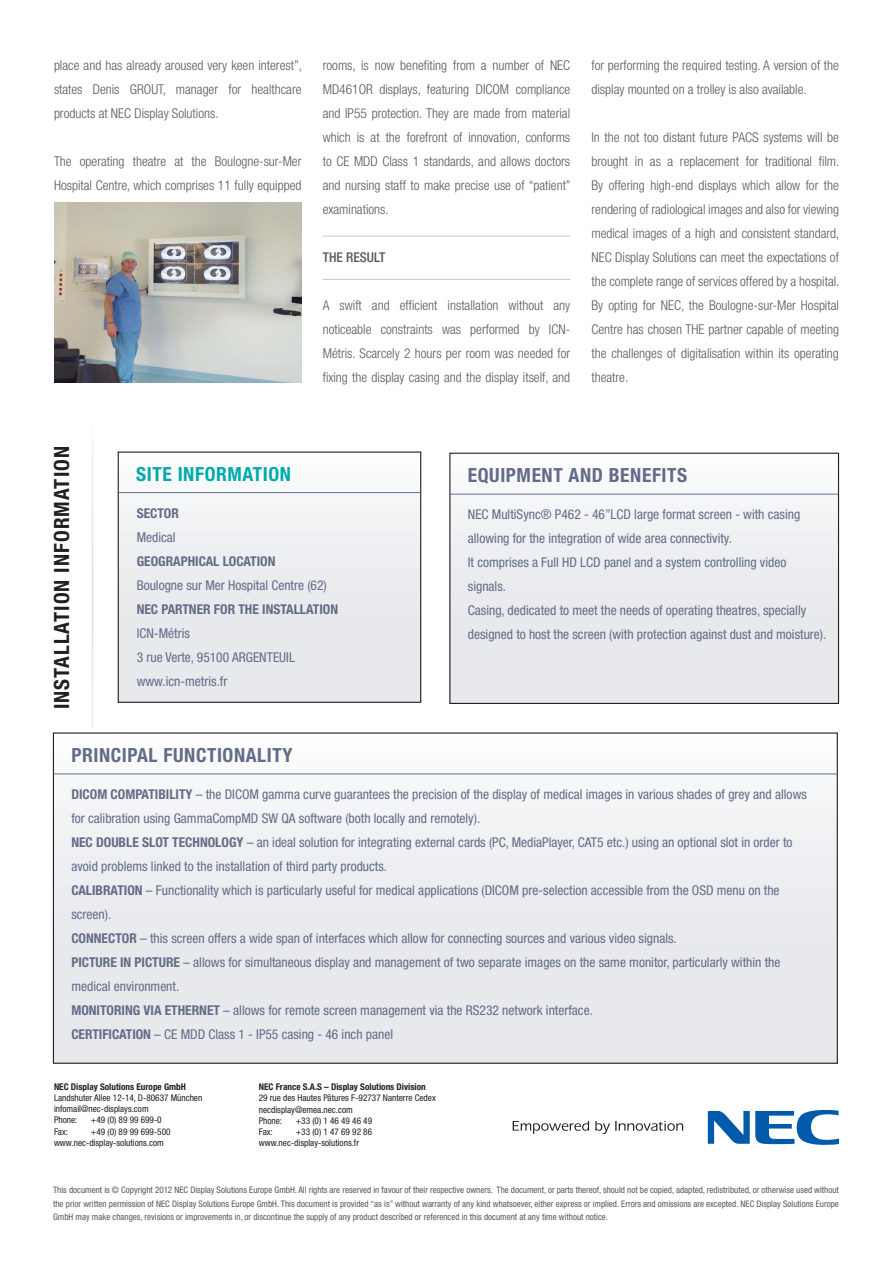
<style>
.page{position:relative;width:893px;height:1263px;background:#fff}
.page>*{position:absolute;margin:0;border:0;box-sizing:border-box;transform-origin:0 0}
.t1{font:700 condensed 21px "Helvetica Neue LT Std";letter-spacing:.05em;color:#231f20}
.t2{font:700 condensed 19.5px "Helvetica Neue LT Std";letter-spacing:.03em;color:#636c87}
.t3{font:700 condensed 19.5px "Helvetica Neue LT Std";letter-spacing:.03em;color:#00aaad}
.t4{font:condensed 13.5px/24px "Helvetica Neue LT Std";color:#636c87}
.BODY{font:300 condensed 13.5px/24px "Helvetica Neue LT Std";color:#57585a;text-align:justify}
.t5{font:700 condensed 13.5px "Helvetica Neue LT Std";color:#636c87}
.FILETES{font:500 condensed 13.5px "Helvetica Neue LT Std";color:#57585a}
.t6{font:condensed 9.3px "Helvetica Neue LT Std";color:#231f20}
.t7{font:700 condensed 9.3px "Helvetica Neue LT Std";color:#231f20}
.t8{font:condensed 9px/13.8px "Helvetica Neue LT Std";color:#57585a;text-align:justify}
.s1{font-weight:700}
</style>
<div class="page">
<hr style="left:323px;top:236px;width:247px;height:1px;background:#c7cbcf">
<hr style="left:323px;top:279px;width:247px;height:1px;background:#c7cbcf">
<svg style="left:513px;top:1121px;width:76px;height:13px"></svg>
<svg style="left:595px;top:1121px;width:88px;height:13px"></svg>
<svg style="left:708px;top:1110px;width:131px;height:35px"></svg>
<div style="left:118px;top:452px;width:303px;height:250px;background:linear-gradient(to bottom,#f9f9fa,#e3e4e9)"></div>
<div style="left:118px;top:451px;width:303px;height:252px;border:1px solid #231f20"></div>
<div style="left:450px;top:453px;width:388px;height:250px;background:linear-gradient(to bottom,#f7f8f9,#e4e5ea)"></div>
<div style="left:449px;top:453px;width:390px;height:251px;border:1px solid #231f20"></div>
<img style="left:91px;top:445px;width:2px;height:283px">
<hr style="left:118px;top:492px;width:303px;height:1px;background:#636c87">
<hr style="left:450px;top:494px;width:389px;height:1px;background:#636c87">
<div style="left:53px;top:733px;width:784px;height:330px;background:linear-gradient(to bottom,#f9f9fa,#e3e4e9)"></div>
<hr style="left:53px;top:773px;width:785px;height:1px;background:#636c87">
<img style="left:54px;top:202px;width:247px;height:181px">
<p class="BODY" style="left:54px;top:53px;width:249px">place and has already aroused very keen interest”, states Denis GROUT, manager for healthcare products at NEC Display Solutions.</p>
<p class="BODY" style="left:54px;top:149px;width:249px">The operating theatre at the Boulogne-sur-Mer<br>Hospital Centre, which comprises 11 fully equipped</p>
<p class="BODY" style="left:323px;top:53px;width:249px">rooms, is now benefiting from a number of NEC MD461OR displays, featuring DICOM compliance and IP55 protection. They are made from material which is at the forefront of innovation, conforms to CE MDD Class 1 standards, and allows doctors and nursing staff to make precise use of “patient” examinations.</p>
<p class="FILETES" style="left:323px;top:249px;width:64px">THE RESULT</p>
<p class="BODY" style="left:323px;top:293px;width:249px">A swift and efficient installation without any noticeable constraints was performed by ICN-Métris. Scarcely 2 hours per room was needed for fixing the display casing and the display itself, and</p>
<p class="BODY" style="left:591px;top:53px;width:249px">for performing the required testing. A version of the display mounted on a trolley is also available.</p>
<p class="BODY" style="left:591px;top:125px;width:249px">In the not too distant future PACS systems will be brought in as a replacement for traditional film.<br>By offering high-end displays which allow for the rendering of radiological images and also for viewing medical images of a high and consistent standard, NEC Display Solutions can meet the expectations of the complete range of services offered by a hospital.<br>By opting for NEC, the Boulogne-sur-Mer Hospital Centre has chosen THE partner capable of meeting the challenges of digitalisation within its operating theatre.</p>
<p class="t1" style="left:49px;top:709px;width:265px;rotate:-90deg">INSTALLATION INFORMATION</p>
<p class="t3" style="left:136px;top:462px;width:156px">SITE INFORMATION</p>
<p class="t2" style="left:468px;top:463px;width:221px">EQUIPMENT AND BENEFITS</p>
<p class="t5" style="left:137px;top:505px;width:44px">SECTOR</p>
<p class="t4" style="left:137px;top:525px;width:41px">Medical</p>
<p class="t5" style="left:137px;top:553px;width:140px">GEOGRAPHICAL LOCATION</p>
<p class="t4" style="left:137px;top:573px;width:192px">Boulogne sur Mer Hospital Centre (62)</p>
<p class="t5" style="left:137px;top:601px;width:203px">NEC PARTNER FOR THE INSTALLATION</p>
<p class="t4" style="left:137px;top:621px;width:55px">ICN-Métris</p>
<p class="t4" style="left:137px;top:645px;width:160px">3 rue Verte, 95100 ARGENTEUIL</p>
<p class="t4" style="left:137px;top:669px;width:92px">www.icn-metris.fr</p>
<p class="t4" style="left:468px;top:502px;width:334px">NEC MultiSync® P462 - 46”LCD large format screen - with casing allowing for the integration of wide area connectivity.</p>
<p class="t4" style="left:468px;top:550px;width:320px">It comprises a Full HD LCD panel and a system controlling video signals.</p>
<p class="t4" style="left:468px;top:598px;width:360px">Casing, dedicated to meet the needs of operating theatres, specially designed to host the screen (with protection against dust and moisture).</p>
<p class="t2" style="left:71px;top:743px;width:223px">PRINCIPAL FUNCTIONALITY</p>
<p class="t4" style="left:71px;top:782px;width:737px"><span class="s1">DICOM COMPATIBILITY</span> – the DICOM gamma curve guarantees the precision of the display of medical images in various shades of grey and allows for calibration using GammaCompMD SW QA software (both locally and remotely).</p>
<p class="t4" style="left:71px;top:830px;width:723px"><span class="s1">NEC DOUBLE SLOT TECHNOLOGY</span> – an ideal solution for integrating external cards (PC, MediaPlayer, CAT5 etc.) using an optional slot in order to avoid problems linked to the installation of third party products.</p>
<p class="t4" style="left:71px;top:878px;width:710px"><span class="s1">CALIBRATION</span> – Functionality which is particularly useful for medical applications (DICOM pre-selection accessible from the OSD menu on the screen).</p>
<p class="t4" style="left:71px;top:926px;width:607px"><span class="s1">CONNECTOR</span> – this screen offers a wide span of interfaces which allow for connecting sources and various video signals.</p>
<p class="t4" style="left:71px;top:950px;width:710px"><span class="s1">PICTURE IN PICTURE</span> – allows for simultaneous display and management of two separate images on the same monitor, particularly within the medical environment.</p>
<p class="t4" style="left:71px;top:998px;width:523px"><span class="s1">MONITORING VIA ETHERNET</span> – allows for remote screen management via the RS232 network interface.</p>
<p class="t4" style="left:71px;top:1022px;width:323px"><span class="s1">CERTIFICATION</span> – CE MDD Class 1 - IP55 casing - 46 inch panel</p>
<p class="t7" style="left:54px;top:1081px;width:133px">NEC Display Solutions Europe GmbH</p>
<p class="t6" style="left:54px;top:1092px;width:150px">Landshuter Allee 12-14, D-80637 München</p>
<p class="t6" style="left:54px;top:1104px;width:96px">infomail@nec-displays.com</p>
<p class="t6" style="left:54px;top:1115px;width:25px">Phone:</p>
<p class="t6" style="left:91px;top:1115px;width:72px">+49 (0) 89 99 699-0</p>
<p class="t6" style="left:54px;top:1126px;width:15px">Fax:</p>
<p class="t6" style="left:91px;top:1126px;width:81px">+49 (0) 89 99 699-500</p>
<p class="t6" style="left:54px;top:1137px;width:111px">www.nec-display-solutions.com</p>
<p class="t7" style="left:259px;top:1081px;width:168px">NEC France S.A.S – Display Solutions Division</p>
<p class="t6" style="left:259px;top:1092px;width:178px">29 rue des Hautes Pâtures F-92737 Nanterre Cedex</p>
<p class="t6" style="left:259px;top:1104px;width:95px">necdisplay@emea.nec.com</p>
<p class="t6" style="left:259px;top:1115px;width:25px">Phone:</p>
<p class="t6" style="left:296px;top:1115px;width:78px">+33 (0) 1 46 49 46 49</p>
<p class="t6" style="left:259px;top:1126px;width:15px">Fax:</p>
<p class="t6" style="left:296px;top:1126px;width:78px">+33 (0) 1 47 69 92 86</p>
<p class="t6" style="left:259px;top:1137px;width:102px">www.nec-display-solutions.fr</p>
<p class="t8" style="left:53px;top:1182px;width:787px">This document is © Copyright 2012 NEC Display Solutions Europe GmbH. All rights are reserved in favour of their respective owners. The document, or parts thereof, should not be copied, adapted, redistributed, or otherwise used without the prior written permission of NEC Display Solutions Europe GmbH. This document is provided “as is” without warranty of any kind whatsoever, either express or implied. Errors and omissions are excepted. NEC Display Solutions Europe GmbH may make changes, revisions or improvements in, or discontinue the supply of any product described or referenced in this document at any time without notice.</p>
</div>
